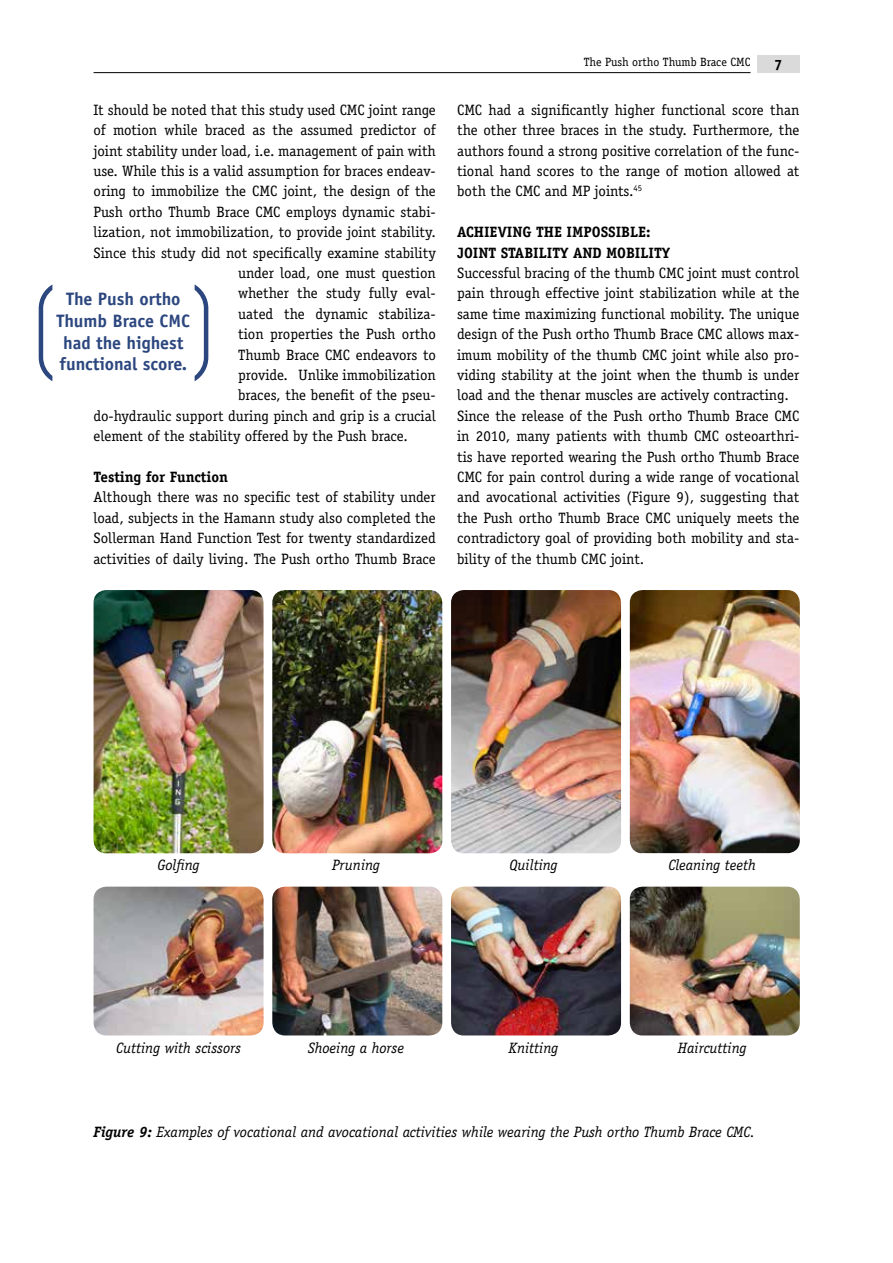
<style>
.page{position:relative;width:893px;height:1263px;background:#fff}
.page>*{position:absolute;margin:0;border:0;box-sizing:border-box;transform-origin:0 0}
.t1{font:700 18px/21.6px "Officina Sans LT";color:#2c477f;text-align:center}
.t2{font:15px/20.4px "Officina Serif LT";color:#000;text-align:justify}
.t3{font:italic 15px "Officina Serif LT";color:#000}
.t4{font:700 15px/20.4px "Officina Serif LT";color:#000}
.t5{font:12px "Officina Serif LT";color:#000}
.s1{font-weight:700}
</style>
<div class="page">
<hr style="left:94px;top:72px;width:656px;height:1px;background:#000">
<div style="left:757px;top:55px;width:42px;height:17px;background:#dadada"></div>
<svg style="left:39px;top:285px;width:13px;height:96px"></svg>
<svg style="left:195px;top:284px;width:13px;height:97px"></svg>
<img style="left:272px;top:590px;width:170px;height:263px">
<img style="left:630px;top:590px;width:170px;height:263px">
<img style="left:94px;top:590px;width:170px;height:263px">
<img style="left:451px;top:590px;width:170px;height:263px">
<img style="left:272px;top:887px;width:170px;height:148px">
<img style="left:630px;top:887px;width:170px;height:148px">
<img style="left:94px;top:887px;width:170px;height:148px">
<img style="left:451px;top:887px;width:170px;height:148px">
<p class="t2" style="left:94px;top:100px;width:344px">It should be noted that this study used CMC joint range</p>
<p class="t2" style="left:94px;top:120px;width:344px">of motion while braced as the assumed predictor of</p>
<p class="t2" style="left:94px;top:140px;width:344px">joint stability under load, i.e. management of pain with</p>
<p class="t2" style="left:94px;top:161px;width:344px">use. While this is a valid assumption for braces endeav-</p>
<p class="t2" style="left:94px;top:181px;width:344px">oring to immobilize the CMC joint, the design of the</p>
<p class="t2" style="left:94px;top:202px;width:344px">Push ortho Thumb Brace CMC employs dynamic stabi-</p>
<p class="t2" style="left:94px;top:222px;width:344px">lization, not immobilization, to provide joint stability.</p>
<p class="t2" style="left:94px;top:242px;width:344px">Since this study did not specifically examine stability</p>
<p class="t2" style="left:238px;top:263px;width:199px">under load, one must question</p>
<p class="t2" style="left:238px;top:283px;width:199px">whether the study fully eval-</p>
<p class="t2" style="left:238px;top:304px;width:199px">uated the dynamic stabiliza-</p>
<p class="t2" style="left:238px;top:324px;width:199px">tion properties the Push ortho</p>
<p class="t2" style="left:238px;top:344px;width:199px">Thumb Brace CMC endeavors to</p>
<p class="t2" style="left:238px;top:365px;width:199px">provide. Unlike immobilization</p>
<p class="t2" style="left:238px;top:385px;width:199px">braces, the benefit of the pseu-</p>
<p class="t2" style="left:94px;top:406px;width:344px">do-hydraulic support during pinch and grip is a crucial</p>
<p class="t2" style="left:94px;top:426px;width:316px">element of the stability offered by the Push brace.</p>
<p class="t4" style="left:94px;top:467px;width:136px">Testing for Function</p>
<p class="t2" style="left:94px;top:487px;width:344px">Although there was no specific test of stability under load, subjects in the Hamann study also completed the Sollerman Hand Function Test for twenty standardized activities of daily living. The Push ortho Thumb Brace</p>
<p class="t1" style="left:56px;top:288px;width:135px">The Push ortho<br>Thumb Brace CMC had the highest functional score.</p>
<p class="t5" style="left:584px;top:55px;width:168px">The Push ortho Thumb Brace CMC</p>
<p class="t4" style="left:774px;top:54px;width:10px">7</p>
<p class="t2" style="left:457px;top:100px;width:344px">CMC had a significantly higher functional score than the other three braces in the study. Furthermore, the authors found a strong positive correlation of the func&shy;tional hand scores to the range of motion allowed at both the CMC and MP joints.<sup>45</sup></p>
<p class="t4" style="left:457px;top:222px;width:215px">ACHIEVING THE IMPOSSIBLE:<br>JOINT STABILITY AND MOBILITY</p>
<p class="t2" style="left:457px;top:263px;width:344px;text-align:left">Successful bracing of the thumb CMC joint must control pain through effective joint stabilization while at the same time maximizing functional mobility. The unique design of the Push ortho Thumb Brace CMC allows max&shy;imum mobility of the thumb CMC joint while also pro&shy;viding stability at the joint when the thumb is under load and the thenar muscles are actively contracting.<br>Since the release of the Push ortho Thumb Brace CMC in 2010, many patients with thumb CMC osteoarthri&shy;tis have reported wearing the Push ortho Thumb Brace CMC for pain control during a wide range of vocational and avocational activities (Figure 9), suggesting that the Push ortho Thumb Brace CMC uniquely meets the contradictory goal of providing both mobility and sta&shy;bility of the thumb CMC joint.</p>
<p class="t3" style="left:157px;top:856px;width:44px">Golfing</p>
<p class="t3" style="left:332px;top:856px;width:50px">Pruning</p>
<p class="t3" style="left:116px;top:1039px;width:127px">Cutting with scissors</p>
<p class="t3" style="left:308px;top:1039px;width:97px">Shoeing a horse</p>
<p class="t3" style="left:509px;top:856px;width:50px">Quilting</p>
<p class="t3" style="left:509px;top:1039px;width:51px">Knitting</p>
<p class="t3" style="left:668px;top:856px;width:89px">Cleaning teeth</p>
<p class="t3" style="left:678px;top:1039px;width:70px">Haircutting</p>
<p class="t3" style="left:94px;top:1123px;width:663px"><span class="s1">Figure 9:</span> Examples of vocational and avocational activities while wearing the Push ortho Thumb Brace CMC.</p>
</div>
